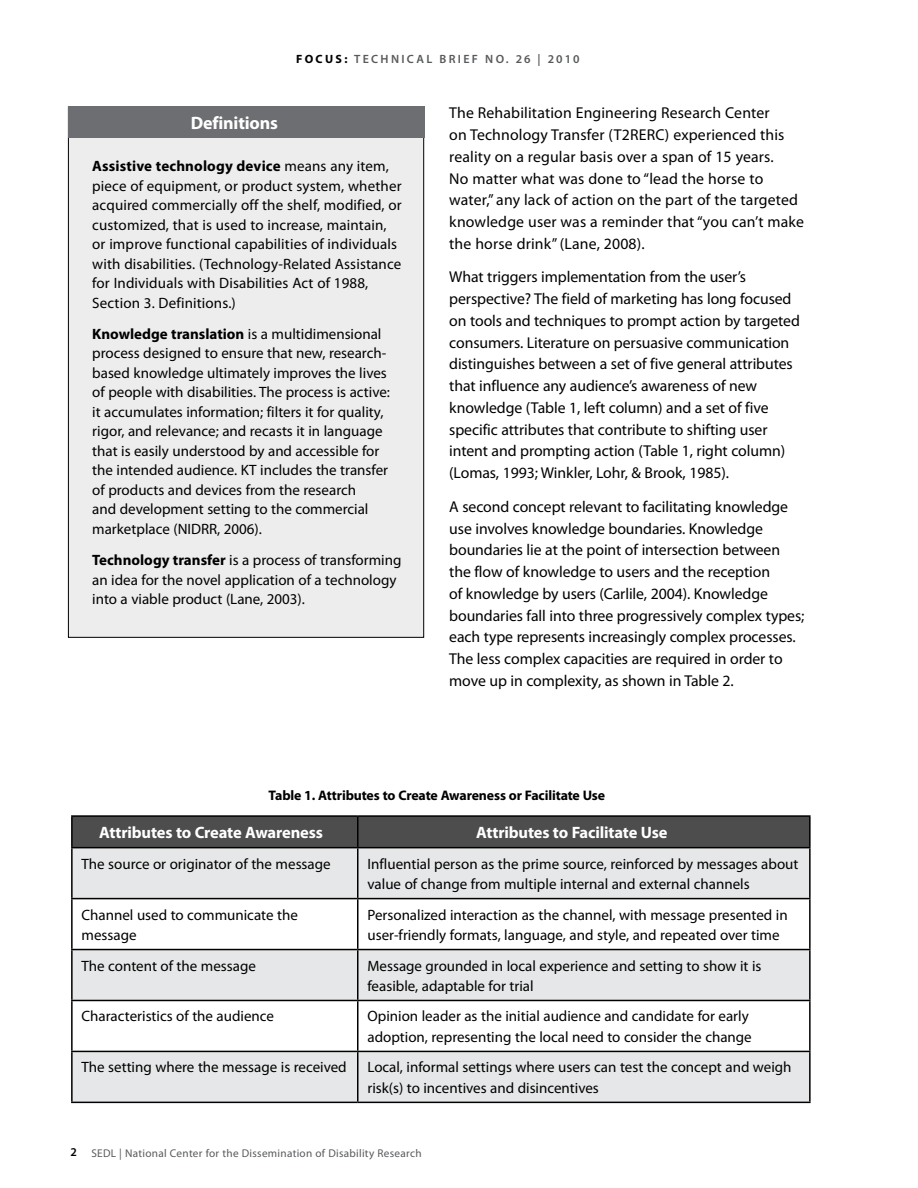
<style>
.page{position:relative;width:918px;height:1188px;background:#fff}
.page>*{position:absolute;margin:0;border:0;box-sizing:border-box;transform-origin:0 0}
.t1{font:700 18px "Myriad Pro";letter-spacing:-.01em;color:#fff}
.t2{font:700 16.5px "Myriad Pro";letter-spacing:-.01em;color:#fff}
.t3{font:15.75px/21.8px "Myriad Pro";letter-spacing:-.005em;color:#000}
.t4{font:15px/19.5px "Myriad Pro";color:#000}
.t5{font:700 13.8px "Myriad Pro";letter-spacing:-.01em;color:#000}
.t6{font:600 12px "Myriad Pro";letter-spacing:.195em;color:#58595b}
.t7{font:11.25px "Myriad Pro";letter-spacing:.025em;color:#58595b}
.s1{font-weight:700;color:#000}
.s2{font-weight:700}
.s3{font-weight:600;font-size:12px;color:#000}
</style>
<div class="page">
<div style="left:68px;top:107px;width:356px;height:530px;background:#ededee"></div>
<div style="left:68px;top:106px;width:356px;height:32px;background:#6d6e71"></div>
<div style="left:72px;top:816px;width:286px;height:32px;background:#4d4d4d"></div>
<div style="left:358px;top:816px;width:452px;height:32px;background:#4d4d4d"></div>
<div style="left:72px;top:848px;width:286px;height:51px;background:#e6e7e8"></div>
<div style="left:358px;top:848px;width:452px;height:51px;background:#e6e7e8"></div>
<div style="left:72px;top:950px;width:286px;height:50px;background:#e6e7e8"></div>
<div style="left:358px;top:950px;width:452px;height:50px;background:#e6e7e8"></div>
<div style="left:72px;top:1051px;width:286px;height:51px;background:#e6e7e8"></div>
<div style="left:358px;top:1051px;width:452px;height:51px;background:#e6e7e8"></div>
<hr style="left:71px;top:815px;width:287px;height:2px;background:#000">
<hr style="left:71px;top:817px;width:2px;height:30px;background:#000">
<hr style="left:358px;top:815px;width:453px;height:2px;background:#000">
<hr style="left:357px;top:817px;width:1px;height:30px;background:#000">
<hr style="left:809px;top:817px;width:2px;height:30px;background:#000">
<hr style="left:71px;top:847px;width:287px;height:1px;background:#000">
<hr style="left:71px;top:848px;width:2px;height:50px;background:#000">
<hr style="left:358px;top:847px;width:453px;height:1px;background:#000">
<hr style="left:357px;top:848px;width:1px;height:50px;background:#000">
<hr style="left:809px;top:848px;width:2px;height:50px;background:#000">
<hr style="left:71px;top:898px;width:287px;height:1px;background:#000">
<hr style="left:71px;top:899px;width:2px;height:50px;background:#000">
<hr style="left:358px;top:898px;width:453px;height:1px;background:#000">
<hr style="left:357px;top:899px;width:1px;height:50px;background:#000">
<hr style="left:809px;top:899px;width:2px;height:50px;background:#000">
<hr style="left:71px;top:949px;width:287px;height:1px;background:#000">
<hr style="left:71px;top:950px;width:2px;height:50px;background:#000">
<hr style="left:358px;top:949px;width:453px;height:1px;background:#000">
<hr style="left:357px;top:950px;width:1px;height:50px;background:#000">
<hr style="left:809px;top:950px;width:2px;height:50px;background:#000">
<hr style="left:71px;top:1000px;width:287px;height:1px;background:#000">
<hr style="left:71px;top:1001px;width:2px;height:50px;background:#000">
<hr style="left:358px;top:1000px;width:453px;height:1px;background:#000">
<hr style="left:357px;top:1001px;width:1px;height:50px;background:#000">
<hr style="left:809px;top:1001px;width:2px;height:50px;background:#000">
<hr style="left:71px;top:1051px;width:287px;height:1px;background:#000">
<hr style="left:71px;top:1052px;width:2px;height:50px;background:#000">
<hr style="left:358px;top:1051px;width:453px;height:1px;background:#000">
<hr style="left:357px;top:1052px;width:1px;height:50px;background:#000">
<hr style="left:809px;top:1052px;width:2px;height:50px;background:#000">
<hr style="left:71px;top:1102px;width:287px;height:1px;background:#000">
<hr style="left:358px;top:1102px;width:453px;height:1px;background:#000">
<p class="t6" style="left:296px;top:51px;width:285px"><span class="s1">FOCUS:</span> TECHNICAL BRIEF NO. 26 | 2010</p>
<h3 class="t1" style="left:191px;top:111px;width:89px">Definitions</h3>
<p class="t4" style="left:92px;top:156px;width:311px"><span class="s2">Assistive technology device</span> means any item, piece of equipment, or product system, whether acquired commercially off the shelf, modified, or customized, that is used to increase, maintain, or improve functional capabilities of individuals with disabilities. (Technology-Related Assistance for Individuals with Disabilities Act of 1988, Section 3. Definitions.)</p>
<p class="t4" style="left:92px;top:324px;width:299px"><span class="s2">Knowledge translation</span> is a multidimensional process designed to ensure that new, research&shy;based knowledge ultimately improves the lives of people with disabilities. The process is active: it accumulates information; filters it for quality, rigor, and relevance; and recasts it in language that is easily understood by and accessible for the intended audience. KT includes the transfer of products and devices from the research<br>and development setting to the commercial marketplace (NIDRR, 2006).</p>
<p class="t4" style="left:92px;top:550px;width:311px"><span class="s2">Technology transfer</span> is a process of transforming an idea for the novel application of a technology into a viable product (Lane, 2003).</p>
<p class="t3" style="left:449px;top:102px;width:356px">The Rehabilitation Engineering Research Center<br>on Technology Transfer (T2RERC) experienced this reality on a regular basis over a span of 15 years.<br>No matter what was done to “lead the horse to water,” any lack of action on the part of the targeted knowledge user was a reminder that “you can’t make the horse drink” (Lane, 2008).</p>
<p class="t3" style="left:449px;top:266px;width:352px">What triggers implementation from the user’s perspective? The field of marketing has long focused on tools and techniques to prompt action by targeted consumers. Literature on persuasive communication distinguishes between a set of five general attributes that influence any audience’s awareness of new knowledge (Table 1, left column) and a set of five specific attributes that contribute to shifting user intent and prompting action (Table 1, right column) (Lomas, 1993; Winkler, Lohr, &amp; Brook, 1985).</p>
<p class="t3" style="left:449px;top:495px;width:357px">A second concept relevant to facilitating knowledge use involves knowledge boundaries. Knowledge boundaries lie at the point of intersection between the flow of knowledge to users and the reception<br>of knowledge by users (Carlile, 2004). Knowledge boundaries fall into three progressively complex types; each type represents increasingly complex processes.<br>The less complex capacities are required in order to move up in complexity, as shown in Table 2.</p>
<p class="t5" style="left:269px;top:786px;width:338px">Table 1. Attributes to Create Awareness or Facilitate Use</p>
<p class="t2" style="left:99px;top:822px;width:225px">Attributes to Create Awareness</p>
<p class="t2" style="left:476px;top:822px;width:193px">Attributes to Facilitate Use</p>
<p class="t4" style="left:82px;top:854px;width:251px">The source or originator of the message</p>
<p class="t4" style="left:367px;top:853px;width:433px;line-height:20.2px">Influential person as the prime source, reinforced by messages about value of change from multiple internal and external channels</p>
<p class="t4" style="left:82px;top:904px;width:218px;line-height:20.2px">Channel used to communicate the message</p>
<p class="t4" style="left:367px;top:904px;width:422px;line-height:20.2px">Personalized interaction as the channel, with message presented in user-friendly formats, language, and style, and repeated over time</p>
<p class="t4" style="left:82px;top:955px;width:176px">The content of the message</p>
<p class="t4" style="left:367px;top:955px;width:396px;line-height:20.2px">Message grounded in local experience and setting to show it is feasible, adaptable for trial</p>
<p class="t4" style="left:82px;top:1006px;width:194px">Characteristics of the audience</p>
<p class="t4" style="left:367px;top:1006px;width:386px;line-height:20.2px">Opinion leader as the initial audience and candidate for early adoption, representing the local need to consider the change</p>
<p class="t4" style="left:82px;top:1057px;width:267px">The setting where the message is received</p>
<p class="t4" style="left:367px;top:1057px;width:426px;line-height:20.2px">Local, informal settings where users can test the concept and weigh risk(s) to incentives and disincentives</p>
<p class="t7" style="left:70px;top:1146px;width:353px"><span class="s3">2</span> SEDL | National Center for the Dissemination of Disability Research</p>
</div>
